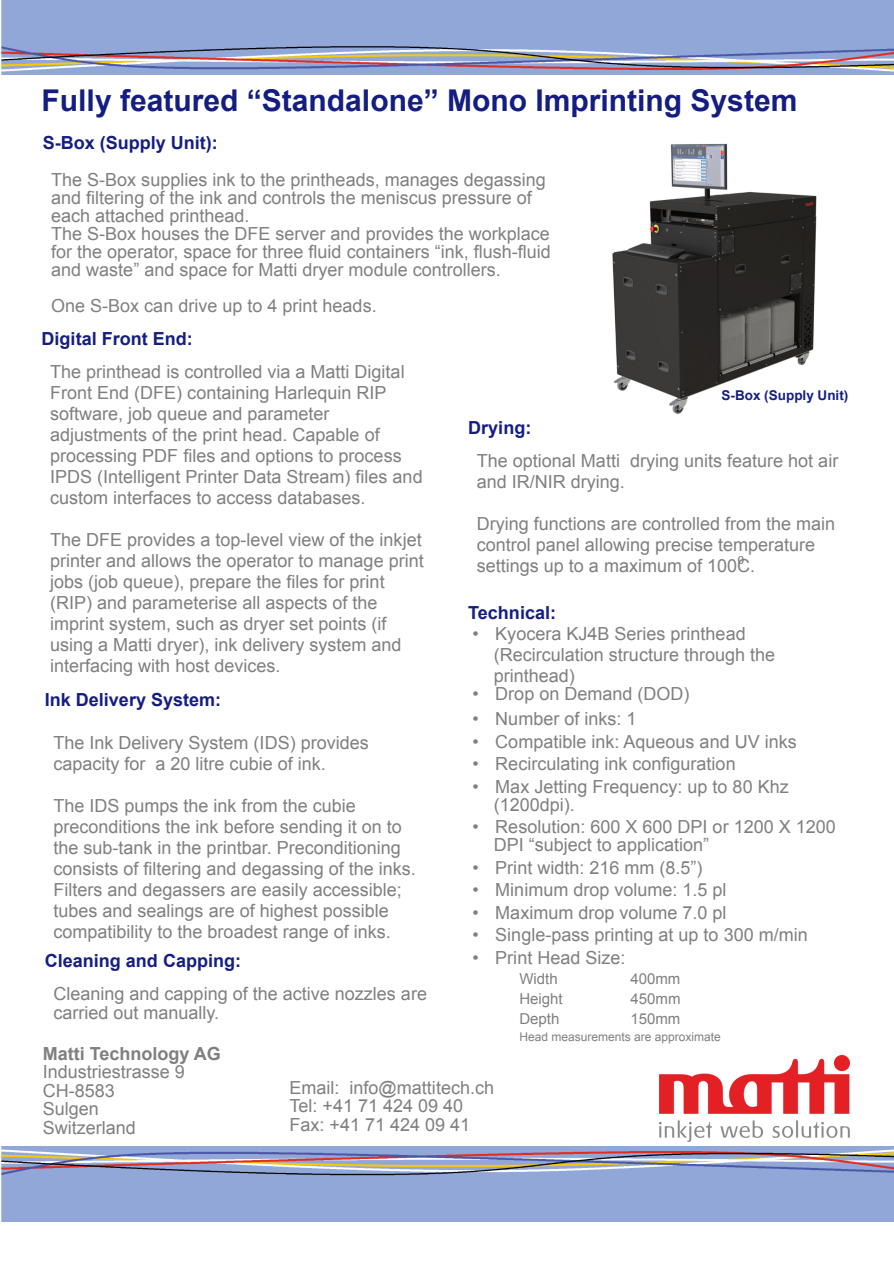
<style>
.page{position:relative;width:894px;height:1264px;background:#fff}
.page>*{position:absolute;margin:0;border:0;box-sizing:border-box;transform-origin:0 0}
.t1{font:700 30px "Arial";color:#141e82}
.t2{font:18px/21px "Arial";color:#7f7f7f}
.t3{font:700 18px "Arial";color:#141e82}
.t4{font:18px "Arial";color:#808080}
.t5{font:700 18px "Arial";color:#7f7f7f}
.t6{font:15px "Arial";color:#7f7f7f}
.t7{font:700 13.5px "Arial";color:#141e82}
.t8{font:12px "Arial";color:#7f7f7f}
.s1{color:#808080}
.s2{font-family:"Lucida Grande"}
</style>
<div class="page">
<img style="left:659px;top:1055px;width:190px;height:86px">
<img style="left:1px;top:0;width:892px;height:75px">
<img style="left:1px;top:1146px;width:892px;height:74px">
<img style="left:612px;top:143px;width:205px;height:271px">
<h1 class="t1" style="left:42px;top:89px;width:757px">Fully featured “Standalone” Mono Imprinting System</h1>
<p class="t3" style="left:43px;top:136px;width:176px">S-Box (Supply Unit):</p>
<p class="t2" style="left:51px;top:172px;width:501px;line-height:18px">The S-Box supplies ink to the printheads, manages degassing and filtering of the ink and controls the meniscus pressure of each attached printhead.<br>The S-Box houses the DFE server and provides the workplace for the operator, space for three fluid containers “ink, flush-fluid and wa<span class="s1">ste” and space for Matti dryer module controllers.</span></p>
<p class="t4" style="left:51px;top:298px;width:327px">One S-Box can drive up to 4 print heads.</p>
<p class="t3" style="left:42px;top:331px;width:152px">Digital Front End:</p>
<p class="t2" style="left:50px;top:362px;width:374px">The printhead is controlled via a Matti Digital Front End (DFE) containing Harlequin RIP software, job queue and parameter adjustments of the print head. Capable of processing PDF files and options to process IPDS (Intelligent Printer Data Stream) files and custom interfaces to access databases.</p>
<p class="t2" style="left:50px;top:530px;width:375px">The DFE provides a top-level view of the inkjet printer and allows the operator to manage print jobs (job queue), prepare the files for print (RIP) and parameterise all aspects of the imprint system, such as dryer set points (if using a Matti dryer), ink delivery system and interfacing with host devices.</p>
<p class="t3" style="left:45px;top:693px;width:178px">Ink Delivery System:</p>
<p class="t2" style="left:53px;top:733px;width:317px">The Ink Delivery System (IDS) provides capacity for a 20 litre cubie of ink.</p>
<p class="t2" style="left:53px;top:796px;width:364px">The IDS pumps the ink from the cubie preconditions the ink before sending it on to the sub-tank in the printbar. Preconditioning consists of filtering and degassing of the inks.<br>Filters and degassers are easily accessible; tubes and sealings are of highest possible compatibility to the broadest range of inks.</p>
<p class="t3" style="left:45px;top:954px;width:197px">Cleaning and Capping:</p>
<p class="t2" style="left:53px;top:986px;width:375px;line-height:18px">Cleaning and capping of the active nozzles are carried out manually.</p>
<p class="t7" style="left:721px;top:390px;width:128px">S-Box (Supply Unit)</p>
<p class="t3" style="left:468px;top:421px;width:64px">Drying:</p>
<p class="t2" style="left:476px;top:452px;width:363px">The optional Matti drying units feature hot air and IR/NIR drying.</p>
<p class="t2" style="left:476px;top:515px;width:360px">Drying functions are controlled from the main control panel allowing precise temperature settings up to a maximum of 100<span class="s2">⁰</span>C.</p>
<p class="t3" style="left:468px;top:605px;width:89px">Technical:</p>
<p class="t2" style="left:493px;top:624px;width:283px;text-indent:-21px">• Kyocera KJ4B Series printhead (Recirculation structure through the printhead)</p>
<p class="t2" style="left:472px;top:684px;width:218px">• Drop on Demand (DOD)</p>
<p class="t2" style="left:472px;top:709px;width:165px">• Number of inks: 1</p>
<p class="t2" style="left:472px;top:732px;width:325px">• Compatible ink: Aqueous and UV inks</p>
<p class="t2" style="left:472px;top:754px;width:264px">• Recirculating ink configuration</p>
<p class="t2" style="left:493px;top:778px;width:296px;line-height:18px;text-indent:-21px">• Max Jetting Frequency: up to 80 Khz (1200dpi).</p>
<p class="t2" style="left:493px;top:819px;width:343px;line-height:18px;text-indent:-21px">• Resolution: 600 X 600 DPI or 1200 X 1200<br>DPI “subject to application”</p>
<p class="t2" style="left:472px;top:858px;width:231px">• Print width: 216 mm (8.5”)</p>
<p class="t2" style="left:472px;top:880px;width:255px">• Minimum drop volume: 1.5 pl</p>
<p class="t2" style="left:472px;top:903px;width:255px">• Maximum drop volume 7.0 pl</p>
<p class="t2" style="left:472px;top:925px;width:336px">• Single-pass printing at up to 300 m/min</p>
<p class="t2" style="left:472px;top:948px;width:154px">• Print Head Size:</p>
<p class="t6" style="left:519px;top:972px;width:40px">Width</p>
<p class="t6" style="left:630px;top:972px;width:52px">400mm</p>
<p class="t6" style="left:519px;top:992px;width:45px">Height</p>
<p class="t6" style="left:630px;top:992px;width:52px">450mm</p>
<p class="t6" style="left:519px;top:1012px;width:42px">Depth</p>
<p class="t6" style="left:630px;top:1012px;width:52px">150mm</p>
<p class="t8" style="left:519px;top:1031px;width:203px">Head measurements are approximate</p>
<p class="t5" style="left:43px;top:1046px;width:180px">Matti Technology AG</p>
<p class="t2" style="left:43px;top:1063px;width:144px;line-height:18.6px">Industriestrasse 9<br>CH-8583<br>Sulgen<br>Switzerland</p>
<p class="t2" style="left:289px;top:1079px;width:206px;line-height:18.6px">Email: info@mattitech.ch<br>Tel: +41 71 424 09 40<br>Fax: +41 71 424 09 41</p>
</div>
